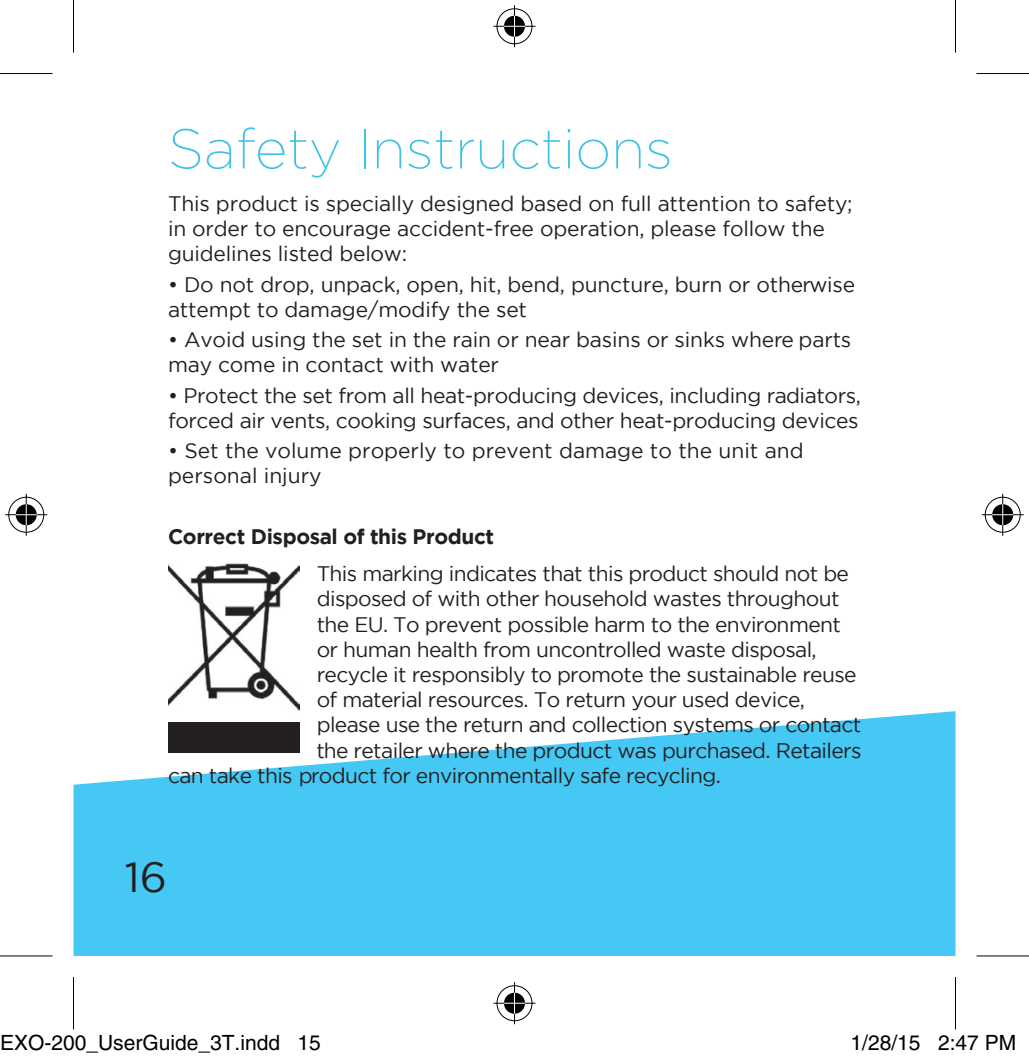
<style>
.page{position:relative;width:1029px;height:1061px;background:#fff}
.page>*{position:absolute;margin:0;border:0;box-sizing:border-box;transform-origin:0 0}
.t1{font:200 56px "Gotham";color:#3dc2e6}
.t2{font:42px "Gotham";color:#231f20}
.t3{font:21px/25.2px "Gotham";letter-spacing:-.02em;color:#231f20}
.t4{font:21px/25.2px "Gotham";color:#231f20}
.t5{font:21px "Helvetica";color:#000}
.t6{font:700 21px "Gotham";letter-spacing:-.02em;color:#231f20}
</style>
<div class="page">
<svg style="left:73px;top:711px;width:882px;height:245px;background:#5dcff5"></svg>
<img style="left:168px;top:563px;width:132px;height:159px">
<svg style="left:0;top:956px;width:52px;height:1px"></svg>
<svg style="left:976px;top:956px;width:53px;height:1px"></svg>
<hr style="left:0;top:73px;width:52px;height:1px;background:#000">
<hr style="left:976px;top:73px;width:53px;height:1px;background:#000">
<hr style="left:0;top:955px;width:52px;height:1px;background:#000">
<hr style="left:976px;top:955px;width:53px;height:1px;background:#000">
<hr style="left:73px;top:0;width:1px;height:52px;background:#000">
<hr style="left:73px;top:976px;width:1px;height:53px;background:#000">
<hr style="left:955px;top:0;width:1px;height:52px;background:#000">
<hr style="left:955px;top:976px;width:1px;height:53px;background:#000">
<div style="left:495px;top:7px;width:39px;height:39px;border:4px solid #fff;border-radius:50%"></div>
<svg style="left:494px;top:24px;width:42px;height:4px"></svg>
<div style="left:512px;top:5px;width:5px;height:42px;background:#fff"></div>
<div style="left:502px;top:14px;width:25px;height:25px;border:4px solid #fff;border-radius:50%"></div>
<div style="left:497px;top:8px;width:35px;height:36px;border:1px solid #000;border-radius:50%"></div>
<hr style="left:494px;top:26px;width:42px;height:1px;background:#000">
<hr style="left:514px;top:5px;width:1px;height:42px;background:#000">
<svg style="left:504px;top:16px;width:21px;height:21px"></svg>
<div style="left:495px;top:983px;width:39px;height:39px;border:4px solid #fff;border-radius:50%"></div>
<svg style="left:494px;top:1001px;width:42px;height:4px"></svg>
<div style="left:512px;top:982px;width:5px;height:42px;background:#fff"></div>
<div style="left:502px;top:990px;width:25px;height:25px;border:4px solid #fff;border-radius:50%"></div>
<div style="left:497px;top:985px;width:35px;height:36px;border:1px solid #000;border-radius:50%"></div>
<hr style="left:494px;top:1002px;width:42px;height:1px;background:#000">
<hr style="left:514px;top:982px;width:1px;height:42px;background:#000">
<svg style="left:504px;top:992px;width:21px;height:21px"></svg>
<div style="left:7px;top:495px;width:39px;height:39px;border:4px solid #fff;border-radius:50%"></div>
<svg style="left:5px;top:512px;width:42px;height:5px"></svg>
<svg style="left:24px;top:494px;width:4px;height:42px"></svg>
<div style="left:14px;top:502px;width:25px;height:25px;border:4px solid #fff;border-radius:50%"></div>
<div style="left:8px;top:497px;width:36px;height:35px;border:1px solid #000;border-radius:50%"></div>
<hr style="left:5px;top:514px;width:42px;height:1px;background:#000">
<hr style="left:26px;top:494px;width:1px;height:42px;background:#000">
<svg style="left:16px;top:504px;width:21px;height:21px"></svg>
<div style="left:983px;top:495px;width:39px;height:39px;border:4px solid #fff;border-radius:50%"></div>
<svg style="left:982px;top:512px;width:42px;height:5px"></svg>
<svg style="left:1001px;top:494px;width:4px;height:42px"></svg>
<div style="left:990px;top:502px;width:25px;height:25px;border:4px solid #fff;border-radius:50%"></div>
<div style="left:985px;top:497px;width:36px;height:35px;border:1px solid #000;border-radius:50%"></div>
<hr style="left:982px;top:514px;width:42px;height:1px;background:#000">
<hr style="left:1002px;top:494px;width:1px;height:42px;background:#000">
<svg style="left:992px;top:504px;width:21px;height:21px"></svg>
<div style="left:168px;top:722px;width:132px;height:30px;background:#231f20"></div>
<h1 class="t1" style="left:168px;top:118px;width:506px">Safety Instructions</h1>
<p class="t3" style="left:168px;top:190px;width:686px">This product is specially designed based on full attention to safety; in order to encourage accident-free operation, please follow the guidelines listed below:</p>
<p class="t3" style="left:168px;top:271px;width:689px">• Do not drop, unpack, open, hit, bend, puncture, burn or otherwise attempt to damage/modify the set</p>
<p class="t3" style="left:168px;top:327px;width:685px">• Avoid using the set in the rain or near basins or sinks where parts may come in contact with water</p>
<p class="t3" style="left:168px;top:382px;width:694px">• Protect the set from all heat-producing devices, including radiators, forced air vents, cooking surfaces, and other heat-producing devices</p>
<p class="t4" style="left:168px;top:437px;width:637px">• Set the volume properly to prevent damage to the unit and personal injury</p>
<p class="t6" style="left:168px;top:524px;width:328px">Correct Disposal of this Product</p>
<p class="t3" style="left:317px;top:561px;width:534px">This marking indicates that this product should not be</p>
<p class="t3" style="left:317px;top:586px;width:524px">disposed of with other household wastes throughout</p>
<p class="t3" style="left:317px;top:611px;width:526px">the EU. To prevent possible harm to the environment</p>
<p class="t3" style="left:317px;top:636px;width:502px">or human health from uncontrolled waste disposal,</p>
<p class="t3" style="left:317px;top:661px;width:542px">recycle it responsibly to promote the sustainable reuse</p>
<p class="t3" style="left:317px;top:687px;width:490px">of material resources. To return your used device,</p>
<p class="t3" style="left:317px;top:712px;width:546px">please use the return and collection systems or contact</p>
<p class="t3" style="left:317px;top:737px;width:547px">the retailer where the product was purchased. Retailers</p>
<p class="t3" style="left:168px;top:762px;width:554px">can take this product for environmentally safe recycling.</p>
<h2 class="t2" style="left:125px;top:854px;width:44px">16</h2>
<p class="t5" style="left:0;top:1030px;width:322px">EXO-200_UserGuide_3T.indd 15</p>
<p class="t5" style="left:850px;top:1030px;width:167px">1/28/15 2:47 PM</p>
</div>
